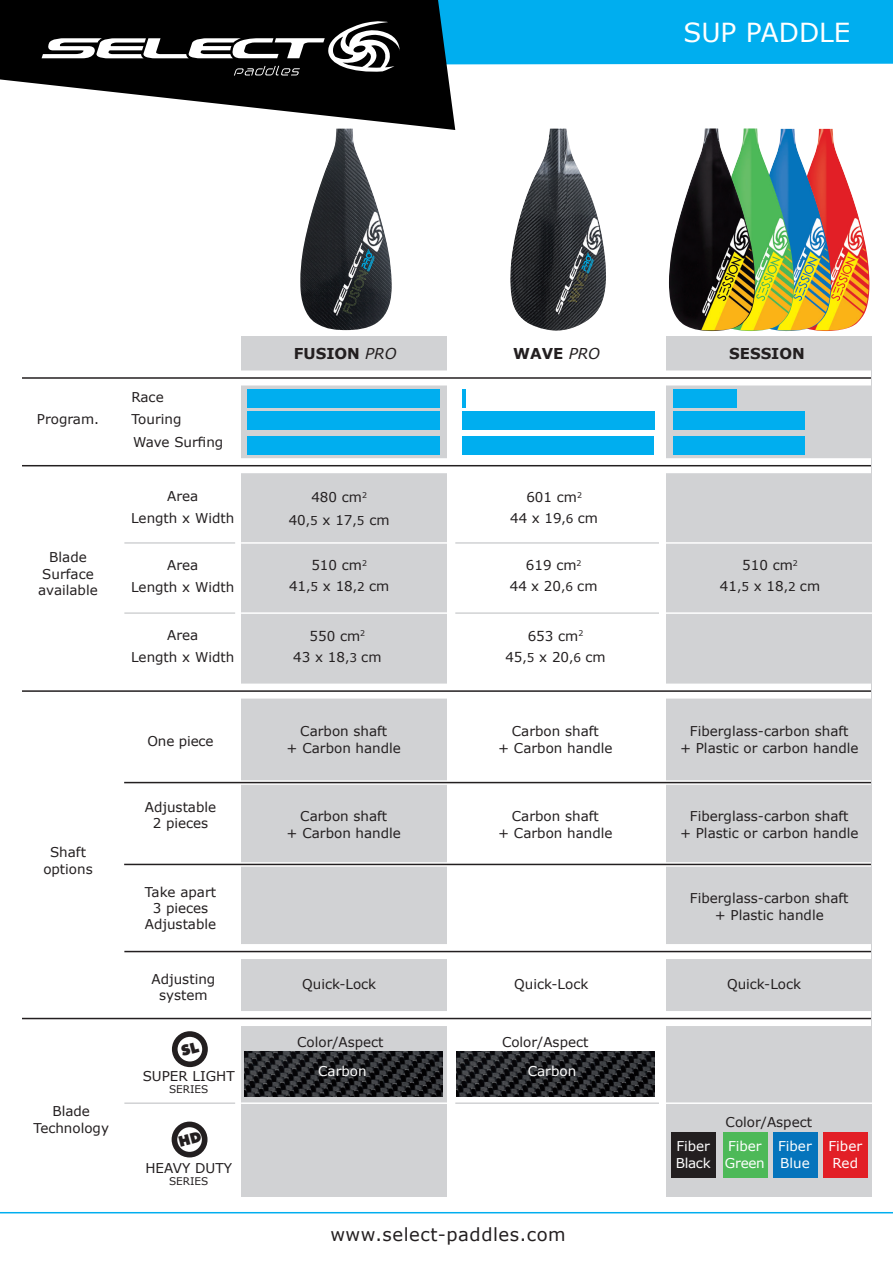
<style>
.page{position:relative;width:893px;height:1263px;background:#fff}
.page>*{position:absolute;margin:0;border:0;box-sizing:border-box;transform-origin:0 0}
.t1{font:26.25px "Verdana";color:#fff}
.t2{font:18px "Verdana";letter-spacing:.03em;color:#231f20}
.t3{font:700 15px "Verdana";color:#231f20}
.t4{font:13.5px/16.2px "Verdana";color:#231f20;text-align:center}
.t5{font:13.5px/16.5px "Verdana";color:#fff}
.t6{font:10.5px "Verdana";color:#231f20}
.s1{font-weight:400;font-style:italic}
.s2{font-size:12px}
</style>
<div class="page">
<div style="left:241px;top:337px;width:206px;height:860px;background:#d1d2d4"></div>
<div style="left:667px;top:337px;width:205px;height:860px;background:#d1d2d4"></div>
<hr style="left:0;top:1212px;width:893px;height:1px;background:#00aeef">
<div style="left:22px;top:370px;width:849px;height:15px;background:#fff"></div>
<hr style="left:22px;top:377px;width:849px;height:2px;background:#231f20">
<div style="left:22px;top:458px;width:849px;height:15px;background:#fff"></div>
<hr style="left:22px;top:465px;width:849px;height:1px;background:#231f20">
<div style="left:22px;top:684px;width:849px;height:15px;background:#fff"></div>
<hr style="left:22px;top:690px;width:849px;height:2px;background:#231f20">
<svg style="left:124px;top:944px;width:747px;height:15px;fill:#fff"></svg>
<hr style="left:124px;top:951px;width:747px;height:1px;background:#231f20">
<svg style="left:22px;top:1011px;width:849px;height:15px"></svg>
<hr style="left:22px;top:1018px;width:849px;height:1px;background:#231f20">
<svg style="left:124px;top:780px;width:747px;height:5px"></svg>
<hr style="left:124px;top:782px;width:747px;height:1px;background:#231f20">
<div style="left:124px;top:862px;width:747px;height:5px;background:#c7c6c6"></div>
<hr style="left:124px;top:864px;width:747px;height:1px;background:#231f20">
<div style="left:247px;top:412px;width:193px;height:18px;background:#00aeef"></div>
<div style="left:247px;top:389px;width:193px;height:18px;background:#00aeef"></div>
<div style="left:247px;top:436px;width:193px;height:18px;background:#00aeef"></div>
<div style="left:462px;top:412px;width:192px;height:18px;background:#00aeef"></div>
<hr style="left:462px;top:389px;width:4px;height:18px;background:#00aeef">
<div style="left:462px;top:436px;width:191px;height:18px;background:#00aeef"></div>
<div style="left:673px;top:412px;width:132px;height:18px;background:#00aeef"></div>
<div style="left:673px;top:389px;width:64px;height:18px;background:#00aeef"></div>
<div style="left:673px;top:436px;width:132px;height:18px;background:#00aeef"></div>
<hr style="left:124px;top:612px;width:111px;height:2px;background:#d1d2d4">
<hr style="left:665px;top:612px;width:208px;height:2px;background:#fff">
<hr style="left:455px;top:612px;width:204px;height:2px;background:#d1d2d4">
<hr style="left:241px;top:612px;width:207px;height:2px;background:#fff">
<hr style="left:124px;top:542px;width:111px;height:2px;background:#d1d2d4">
<hr style="left:665px;top:542px;width:208px;height:2px;background:#fff">
<hr style="left:455px;top:542px;width:204px;height:2px;background:#d1d2d4">
<hr style="left:241px;top:542px;width:207px;height:2px;background:#fff">
<hr style="left:124px;top:1102px;width:111px;height:2px;background:#d1d2d4">
<hr style="left:665px;top:1102px;width:208px;height:2px;background:#fff">
<hr style="left:455px;top:1102px;width:204px;height:2px;background:#d1d2d4">
<hr style="left:241px;top:1102px;width:207px;height:2px;background:#fff">
<img style="left:245px;top:1052px;width:198px;height:45px">
<img style="left:457px;top:1052px;width:197px;height:45px">
<svg style="left:175px;top:1034px;width:30px;height:30px"></svg>
<div style="left:172px;top:1031px;width:36px;height:36px;border:6px solid #231f20;border-radius:50%"></div>
<svg style="left:174px;top:1124px;width:31px;height:31px"></svg>
<div style="left:172px;top:1121px;width:35px;height:36px;border:6px solid #231f20;border-radius:50%"></div>
<svg style="left:0;top:0;width:455px;height:130px;fill:#000"></svg>
<svg style="left:42px;top:0;width:851px;height:76px;background:#277592"></svg>
<img style="left:300px;top:129px;width:92px;height:201px">
<img style="left:510px;top:129px;width:96px;height:202px">
<div style="left:671px;top:1133px;width:45px;height:45px;background:#231f20"></div>
<div style="left:773px;top:1133px;width:45px;height:45px;background:#0574bc"></div>
<div style="left:722px;top:1133px;width:45px;height:45px;background:#4db958"></div>
<div style="left:823px;top:1133px;width:45px;height:45px;background:#e21f26"></div>
<img style="left:832px;top:129px;width:37px;height:202px">
<img style="left:794px;top:129px;width:38px;height:202px">
<img style="left:755px;top:128px;width:39px;height:203px">
<img style="left:669px;top:128px;width:86px;height:203px">
<svg style="left:180px;top:1041px;width:20px;height:15px"></svg>
<svg style="left:178px;top:1131px;width:24px;height:16px"></svg>
<h1 class="t1" style="left:683px;top:14px;width:169px">SUP PADDLE</h1>
<p class="t4" style="left:37px;top:411px;width:64px">Program.</p>
<p class="t4" style="left:38px;top:549px;width:61px">Blade<br>Surface available</p>
<p class="t4" style="left:131px;top:389px;width:34px">Race</p>
<p class="t4" style="left:131px;top:411px;width:52px">Touring</p>
<p class="t4" style="left:133px;top:433px;width:92px">Wave Surfing</p>
<p class="t4" style="left:131px;top:485px;width:105px;line-height:21.8px">Area<br>Length x Width</p>
<p class="t4" style="left:131px;top:554px;width:105px;line-height:21.8px">Area<br>Length x Width</p>
<p class="t4" style="left:131px;top:624px;width:105px;line-height:21.8px">Area<br>Length x Width</p>
<p class="t4" style="left:43px;top:844px;width:51px">Shaft options</p>
<p class="t4" style="left:33px;top:1103px;width:77px">Blade<br>Technology</p>
<p class="t4" style="left:147px;top:733px;width:68px">One piece</p>
<p class="t4" style="left:145px;top:799px;width:73px">Adjustable<br>2 pieces</p>
<p class="t4" style="left:145px;top:884px;width:73px">Take apart<br>3 pieces<br>Adjustable</p>
<p class="t4" style="left:151px;top:970px;width:65px">Adjusting system</p>
<p class="t4" style="left:143px;top:1068px;width:94px">SUPER LIGHT</p>
<p class="t6" style="left:169px;top:1082px;width:15px">Series</p>
<p class="t4" style="left:145px;top:1160px;width:88px">Heavy Duty</p>
<p class="t6" style="left:169px;top:1174px;width:15px">Series</p>
<p class="t3" style="left:294px;top:343px;width:104px">FUSION <span class="s1">PRO</span></p>
<p class="t3" style="left:513px;top:343px;width:88px">WAVE <span class="s1">PRO</span></p>
<p class="t3" style="left:729px;top:343px;width:77px">SESSION</p>
<p class="t4" style="left:289px;top:486px;width:102px;line-height:22.5px">480 cm<sup>2<br></sup>40<span class="s2">,5</span> x 17<span class="s2">,5</span> cm</p>
<p class="t4" style="left:289px;top:555px;width:102px;line-height:21px">510 cm<sup>2<br></sup>41<span class="s2">,5</span> x 18<span class="s2">,2</span> cm</p>
<p class="t4" style="left:720px;top:555px;width:102px;line-height:21px">510 cm<sup>2<br></sup>41<span class="s2">,5</span> x 18<span class="s2">,2</span> cm</p>
<p class="t4" style="left:510px;top:487px;width:89px;line-height:21px">601 cm<sup>2<br></sup>44 x 19<span class="s2">,6</span> cm</p>
<p class="t4" style="left:510px;top:555px;width:89px;line-height:21px">619 cm<sup>2<br></sup>44 x 20<span class="s2">,6</span> cm</p>
<p class="t4" style="left:293px;top:625px;width:90px;line-height:21px">550 cm<sup>2<br></sup>43 x 18<span class="s2">,3</span> cm</p>
<p class="t4" style="left:505px;top:625px;width:102px;line-height:21px">653 cm<sup>2<br></sup>45<span class="s2">,5</span> x 20<span class="s2">,6</span> cm</p>
<p class="t4" style="left:287px;top:723px;width:116px">Carbon shaft<br>+ Carbon handle</p>
<p class="t4" style="left:498px;top:723px;width:116px">Carbon shaft<br>+ Carbon handle</p>
<p class="t4" style="left:680px;top:723px;width:180px">Fiberglass-carbon shaft<br>+ Plastic or carbon handle</p>
<p class="t4" style="left:287px;top:808px;width:116px">Carbon shaft<br>+ Carbon handle</p>
<p class="t4" style="left:498px;top:808px;width:116px">Carbon shaft<br>+ Carbon handle</p>
<p class="t4" style="left:680px;top:808px;width:180px">Fiberglass-carbon shaft<br>+ Plastic or carbon handle</p>
<p class="t4" style="left:690px;top:890px;width:160px">Fiberglass-carbon shaft + Plastic handle</p>
<p class="t4" style="left:302px;top:976px;width:76px">Quick-Lock</p>
<p class="t4" style="left:514px;top:976px;width:76px">Quick-Lock</p>
<p class="t4" style="left:727px;top:976px;width:76px">Quick-Lock</p>
<p class="t4" style="left:297px;top:1034px;width:88px">Color/Aspect</p>
<p class="t5" style="left:318px;top:1062px;width:50px">Carbon</p>
<p class="t4" style="left:502px;top:1034px;width:88px">Color/Aspect</p>
<p class="t5" style="left:528px;top:1062px;width:50px">Carbon</p>
<h2 class="t2" style="left:330px;top:1222px;width:237px">www.select-paddles.com</h2>
<p class="t4" style="left:726px;top:1113px;width:88px">Color/Aspect</p>
<p class="t5" style="left:676px;top:1138px;width:36px">Fiber<br>Black</p>
<p class="t5" style="left:778px;top:1138px;width:35px">Fiber<br>Blue</p>
<p class="t5" style="left:725px;top:1138px;width:41px">Fiber<br>Green</p>
<p class="t5" style="left:828px;top:1138px;width:35px;text-align:center">Fiber<br>Red</p>
</div>
